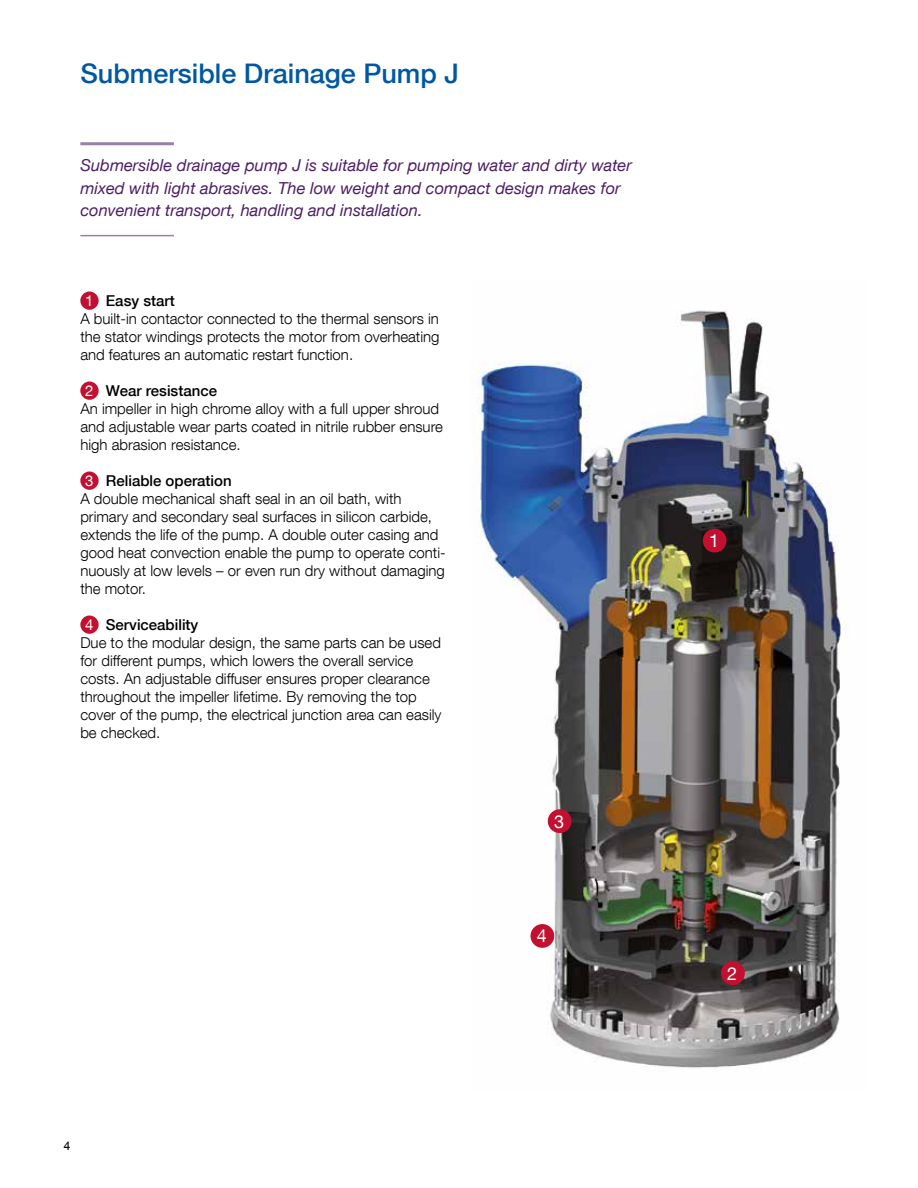
<style>
.page{position:relative;width:918px;height:1188px;background:#fff}
.page>*{position:absolute;margin:0;border:0;box-sizing:border-box;transform-origin:0 0}
.t1{font:500 27px "Helvetica Neue LT Com";color:#0058a2}
.t2{font:18px "Helvetica Neue LT Com";color:#fff}
.t3{font:italic 16.5px/22.5px "Helvetica Neue LT Com";color:#4d1e65}
.t4{font:300 15px/18px "Helvetica Neue LT Com";color:#000}
.t5{font:12px "Arial";color:#000}
.s1{font-weight:400;color:#fff}
.s2{font-weight:500}
</style>
<div class="page">
<img style="left:472px;top:310px;width:375px;height:758px">
<div style="left:703px;top:529px;width:24px;height:24px;background:#c21130;border-radius:50%"></div>
<div style="left:548px;top:809px;width:24px;height:24px;background:#c21130;border-radius:50%"></div>
<div style="left:530px;top:924px;width:24px;height:24px;background:#c21130;border-radius:50%"></div>
<div style="left:721px;top:961px;width:24px;height:24px;background:#c21130;border-radius:50%"></div>
<div style="left:80px;top:292px;width:19px;height:18px;background:#c21130;border-radius:50%"></div>
<div style="left:80px;top:382px;width:19px;height:18px;background:#c21130;border-radius:50%"></div>
<div style="left:80px;top:472px;width:19px;height:18px;background:#c21130;border-radius:50%"></div>
<div style="left:80px;top:616px;width:19px;height:18px;background:#c21130;border-radius:50%"></div>
<hr style="left:80px;top:142px;width:94px;height:3px;background:#997fa9">
<hr style="left:80px;top:235px;width:94px;height:1px;background:#997fa9">
<h1 class="t1" style="left:80px;top:57px;width:380px">Submersible Drainage Pump J</h1>
<p class="t3" style="left:80px;top:154px;width:553px">Submersible drainage pump J is suitable for pumping water and dirty water mixed with light abrasives. The low weight and compact design makes for convenient transport, handling and installation.</p>
<p class="t4" style="left:80px;top:291px;width:361px;text-indent:5px"><span class="s1">1</span> <span class="s2">Easy start<br></span>A built-in contactor connected to the thermal sensors in the stator windings protects the motor from overheating and features an automatic restart function.</p>
<p class="t4" style="left:80px;top:381px;width:364px;text-indent:5px"><span class="s1">2</span> <span class="s2">Wear resistance<br></span>An impeller in high chrome alloy with a full upper shroud and adjustable wear parts coated in nitrile rubber ensure high abrasion resistance.</p>
<p class="t4" style="left:80px;top:471px;width:367px;text-indent:5px"><span class="s1">3</span> <span class="s2">Reliable operation<br></span>A double mechanical shaft seal in an oil bath, with primary and secondary seal surfaces in silicon carbide, extends the life of the pump. A double outer casing and good heat convection enable the pump to operate conti&shy;nuously at low levels – or even run dry without damaging the motor.</p>
<p class="t4" style="left:80px;top:615px;width:363px;text-indent:5px"><span class="s1">4</span> <span class="s2">Serviceability<br></span>Due to the modular design, the same parts can be used for different pumps, which lowers the overall service costs. An adjustable diffuser ensures proper clearance throughout the impeller lifetime. By removing the top cover of the pump, the electrical junction area can easily be checked.</p>
<p class="t2" style="left:554px;top:810px;width:12px">3</p>
<p class="t2" style="left:537px;top:925px;width:12px">4</p>
<p class="t5" style="left:64px;top:1138px;width:8px">4</p>
<p class="t2" style="left:709px;top:530px;width:12px">1</p>
<p class="t2" style="left:727px;top:962px;width:12px">2</p>
</div>
